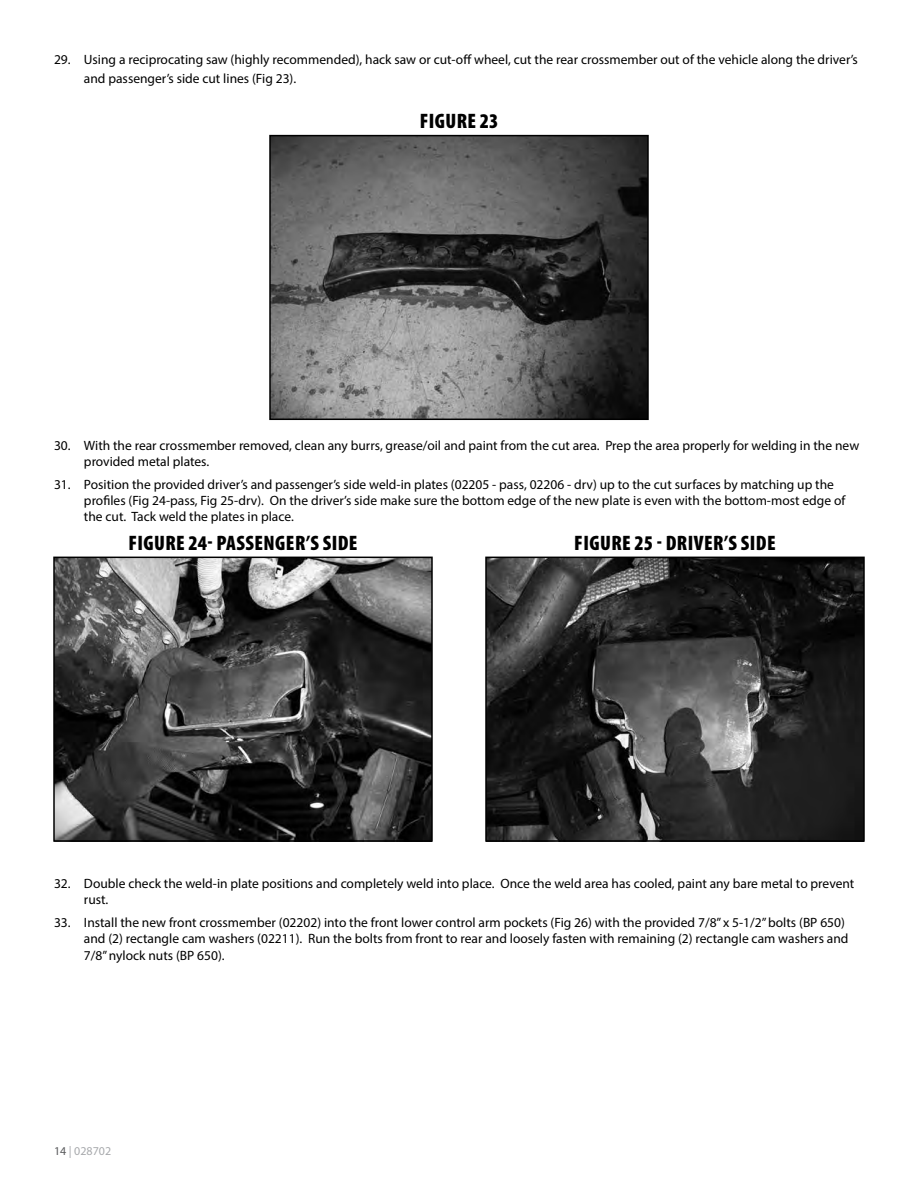
<style>
.page{position:relative;width:918px;height:1188px;background:#fff}
.page>*{position:absolute;margin:0;border:0;box-sizing:border-box;transform-origin:0 0}
.t1{font:900 condensed 21px "Myriad Pro";letter-spacing:.02em;color:#000}
.t2{font:13.5px/16.2px "Myriad Pro";color:#000}
.t3{font:12px "Myriad Pro";color:#a7a9ac}
.s1{color:#58595b}
</style>
<div class="page">
<img style="left:272px;top:138px;width:374px;height:279px">
<div style="left:269px;top:135px;width:380px;height:285px;border:2px solid #000"></div>
<img style="left:56px;top:560px;width:374px;height:279px">
<div style="left:53px;top:557px;width:380px;height:285px;border:2px solid #000"></div>
<img style="left:488px;top:560px;width:374px;height:279px">
<div style="left:485px;top:557px;width:380px;height:285px;border:2px solid #000"></div>
<p class="t2" style="left:84px;top:50px;width:776px;line-height:18.9px;text-indent:-30px">29. Using a reciprocating saw (highly recommended), hack saw or cut-off wheel, cut the rear crossmember out of the vehicle along the driver’s and passenger’s side cut lines (Fig 23).</p>
<h1 class="t1" style="left:420px;top:110px;width:80px">FIGURE 23</h1>
<p class="t2" style="left:84px;top:437px;width:777px;text-indent:-30px">30. With the rear crossmember removed, clean any burrs, grease/oil and paint from the cut area. Prep the area properly for welding in the new provided metal plates.</p>
<p class="t2" style="left:84px;top:476px;width:763px;text-indent:-30px">31. Position the provided driver’s and passenger’s side weld-in plates (02205 - pass, 02206 - drv) up to the cut surfaces by matching up the profiles (Fig 24-pass, Fig 25-drv). On the driver’s side make sure the bottom edge of the new plate is even with the bottom-most edge of the cut. Tack weld the plates in place.</p>
<h1 class="t1" style="left:128px;top:531px;width:231px">FIGURE 24- PASSENGER’S SIDE</h1>
<h1 class="t1" style="left:574px;top:531px;width:203px">FIGURE 25 - DRIVER’S SIDE</h1>
<p class="t2" style="left:84px;top:875px;width:772px;text-indent:-30px">32. Double check the weld-in plate positions and completely weld into place. Once the weld area has cooled, paint any bare metal to prevent rust.</p>
<p class="t2" style="left:84px;top:914px;width:766px;text-indent:-30px">33. Install the new front crossmember (02202) into the front lower control arm pockets (Fig 26) with the provided 7/8” x 5-1/2” bolts (BP 650) and (2) rectangle cam washers (02211). Run the bolts from front to rear and loosely fasten with remaining (2) rectangle cam washers and<br>7/8” nylock nuts (BP 650).</p>
<p class="t3" style="left:54px;top:1143px;width:59px"><span class="s1">14</span> | 028702</p>
</div>
